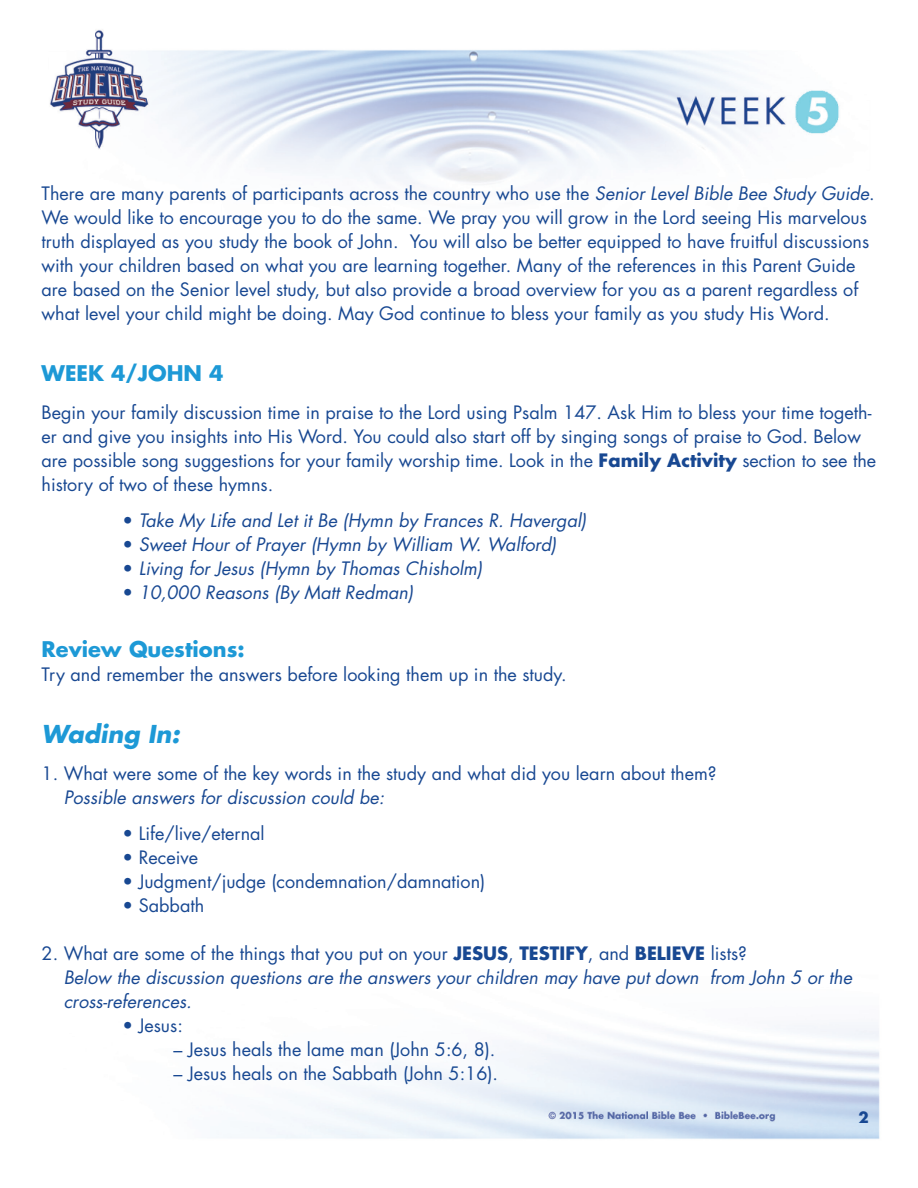
<style>
.page{position:relative;width:918px;height:1188px;background:#fff}
.page>*{position:absolute;margin:0;border:0;box-sizing:border-box;transform-origin:0 0}
.t1{font:italic 700 24px "Futura";color:#1d99d6}
.t2{font:700 21px "Futura";color:#1d99d6}
.t3{font:18px/24px "Futura";color:#184892}
.t4{font:italic 18px "Futura";color:#184892}
.t5{font:700 15px "Futura";color:#184892}
.s1{font-style:italic}
.s2{font-weight:700}
.s3{font-style:normal}
</style>
<div class="page">
<img style="left:49px;top:30px;width:831px;height:1109px">
<p class="t3" style="left:42px;top:181px;width:835px">There are many parents of participants across the country who use the <span class="s1">Senior Level Bible Bee Study Guide</span>.<br>We would like to encourage you to do the same. We pray you will grow in the Lord seeing His marvelous truth displayed as you study the book of John. You will also be better equipped to have fruitful discussions with your children based on what you are learning together. Many of the references in this Parent Guide are based on the Senior level study, but also provide a broad overview for you as a parent regardless of what level your child might be doing. May God continue to bless your family as you study His Word.</p>
<p class="t2" style="left:42px;top:359px;width:184px">WEEK 4/JOHN 4</p>
<p class="t3" style="left:42px;top:400px;width:836px">Begin your family discussion time in praise to the Lord using Psalm 147. Ask Him to bless your time togeth&shy;er and give you insights into His Word. You could also start off by singing songs of praise to God. Below are possible song suggestions for your family worship time. Look in the <span class="s2">Family Activity</span> section to see the history of two of these hymns.</p>
<p class="t4" style="left:123px;top:509px;width:465px"><span class="s3">•</span> Take My Life and Let it Be (Hymn by Frances R. Havergal)</p>
<p class="t4" style="left:123px;top:533px;width:435px"><span class="s3">•</span> Sweet Hour of Prayer (Hymn by William W. Walford)</p>
<p class="t4" style="left:123px;top:557px;width:361px"><span class="s3">•</span> Living for Jesus (Hymn by Thomas Chisholm)</p>
<p class="t4" style="left:123px;top:581px;width:292px"><span class="s3">•</span> 10,000 Reasons (By Matt Redman)</p>
<p class="t2" style="left:42px;top:635px;width:205px">Review Questions:</p>
<p class="t3" style="left:42px;top:663px;width:527px">Try and remember the answers before looking them up in the study.</p>
<p class="t1" style="left:42px;top:718px;width:140px">Wading In:</p>
<p class="t3" style="left:42px;top:762px;width:677px">1. What were some of the key words in the study and what did you learn about them?</p>
<p class="t4" style="left:64px;top:786px;width:322px">Possible answers for discussion could be:</p>
<p class="t3" style="left:123px;top:822px;width:144px">• Life/live/eternal</p>
<p class="t3" style="left:123px;top:846px;width:77px">• Receive</p>
<p class="t3" style="left:123px;top:870px;width:364px">• Judgment/judge (condemnation/damnation)</p>
<p class="t3" style="left:123px;top:894px;width:83px">• Sabbath</p>
<p class="t3" style="left:42px;top:942px;width:707px">2. What are some of the things that you put on your <span class="s2">JESUS</span>, <span class="s2">TESTIFY</span>, and <span class="s2">BELIEVE</span> lists?</p>
<p class="t4" style="left:64px;top:966px;width:790px">Below the discussion questions are the answers your children may have put down from John 5 or the</p>
<p class="t4" style="left:64px;top:990px;width:129px">cross-references.</p>
<p class="t3" style="left:123px;top:1014px;width:62px">• Jesus:</p>
<p class="t3" style="left:174px;top:1038px;width:323px">– Jesus heals the lame man (John 5:6, 8).</p>
<p class="t3" style="left:174px;top:1062px;width:326px">– Jesus heals on the Sabbath (John 5:16).</p>
<p class="t5" style="left:859px;top:1108px;width:12px">2</p>
</div>
